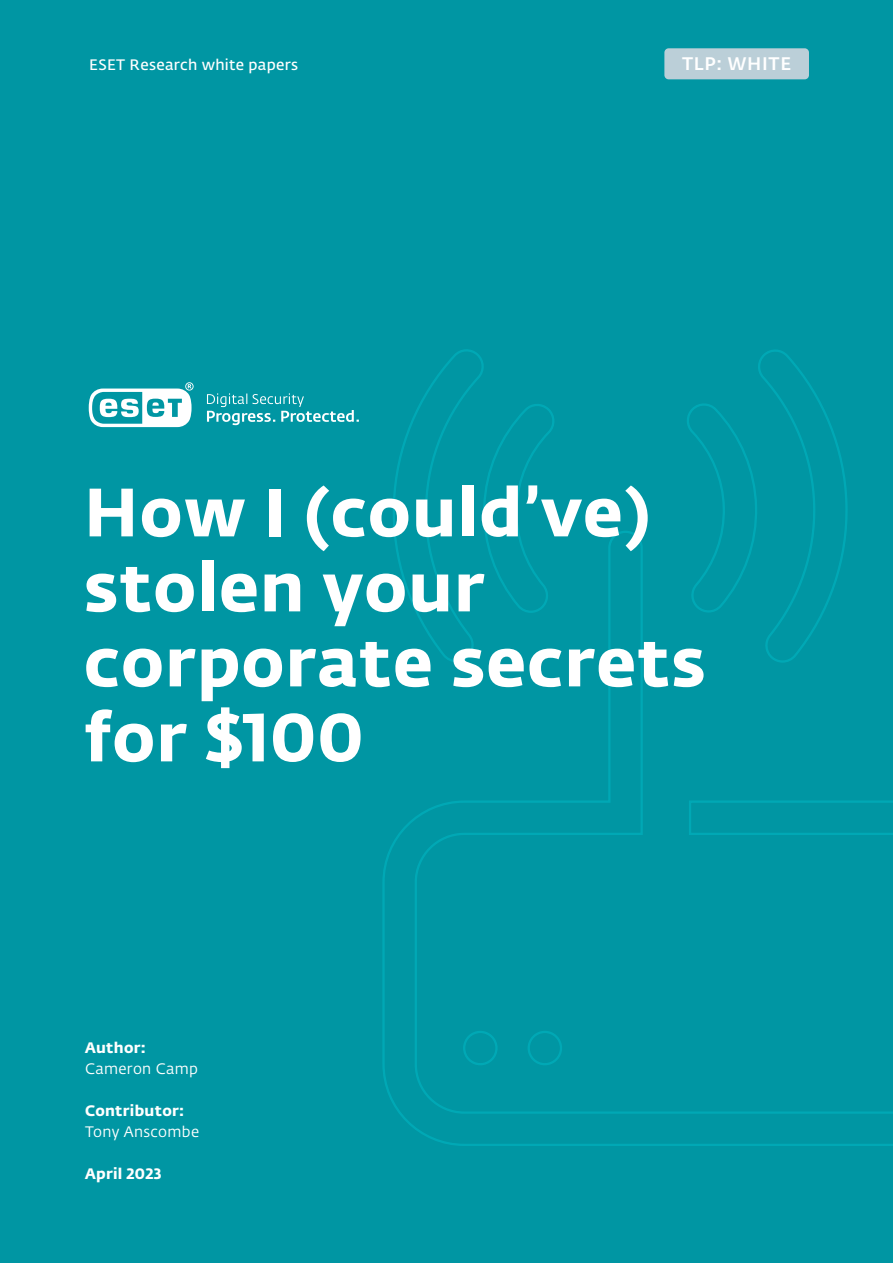
<style>
.page{position:relative;width:893px;height:1263px;background:#0096a3}
.page>*{position:absolute;margin:0;border:0;box-sizing:border-box;transform-origin:0 0}
.t1{font:67.5px/75px "Fedra Sans Alt Pro Bold LF";letter-spacing:.02em;color:#fff}
.t2{font:18px "Fedra Sans Alt Pro Med LF";letter-spacing:.04em;color:#fff}
.t3{font:15px "Fedra Sans Alt Pro Bold LF";letter-spacing:.02em;color:#fff}
.t4{font:15px "Fedra Sans Alt Pro Demi LF";letter-spacing:.02em;color:#fff}
.t5{font:15px "Fedra Sans Alt Pro Book LF";letter-spacing:.02em;color:#fff}
</style>
<div class="page">
<div style="left:664px;top:48px;width:145px;height:31px;background:#bbcfd8;border-radius:4px"></div>
<svg style="left:89px;top:382px;width:105px;height:45px"></svg>
<svg style="left:207px;top:393px;width:152px;height:32px"></svg>
<svg style="left:382px;top:349px;width:511px;height:797px"></svg>
<p class="t4" style="left:89px;top:53px;width:210px">ESET Research white papers</p>
<p class="t2" style="left:682px;top:50px;width:111px">TLP: WHITE</p>
<p class="t1" style="left:84px;top:470px;width:623px">How I (could’ve) stolen your corporate secrets for $100</p>
<p class="t3" style="left:85px;top:1036px;width:62px">Author:</p>
<p class="t5" style="left:85px;top:1058px;width:114px">Cameron Camp</p>
<p class="t3" style="left:85px;top:1099px;width:101px">Contributor:</p>
<p class="t5" style="left:85px;top:1121px;width:116px">Tony Anscombe</p>
<p class="t3" style="left:85px;top:1162px;width:78px">April 2023</p>
</div>
